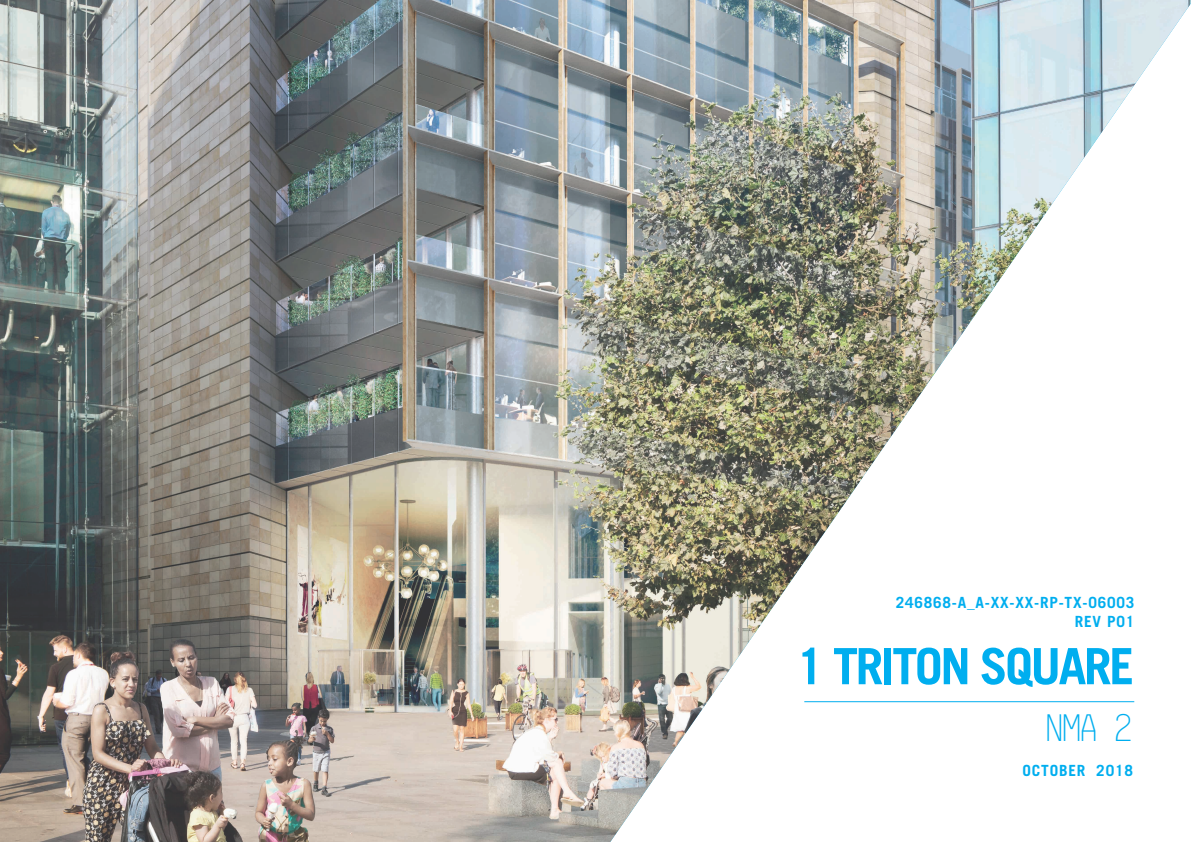
<style>
.page{position:relative;width:1191px;height:842px;background:#fff}
.page>*{position:absolute;margin:0;border:0;box-sizing:border-box;transform-origin:0 0}
.t1{font:700 50.1px "Trade Gothic LT Std";letter-spacing:-.05em;color:#00aeef}
.t2{font:300 37.5px "Simple";color:#00aeef;scale:1.1 1}
.t3{font:700 15.4px/18.5px "Trade Gothic LT Std";letter-spacing:.05em;color:#00aeef;text-align:right}
</style>
<div class="page">
<img style="left:0;top:0;width:1191px;height:842px">
<p class="t3" style="left:896px;top:593px;width:240px">246868-A_A-XX-XX-RP-TX-06003<br>REV P01</p>
<h1 class="t1" style="left:796px;top:636px;width:339px">1 TRITON SQUARE</h1>
<h2 class="t2" style="left:1043px;top:706px;width:84px">NMA 2</h2>
<p class="t3" style="left:1022px;top:761px;width:112px">OCTOBER 2018</p>
</div>
